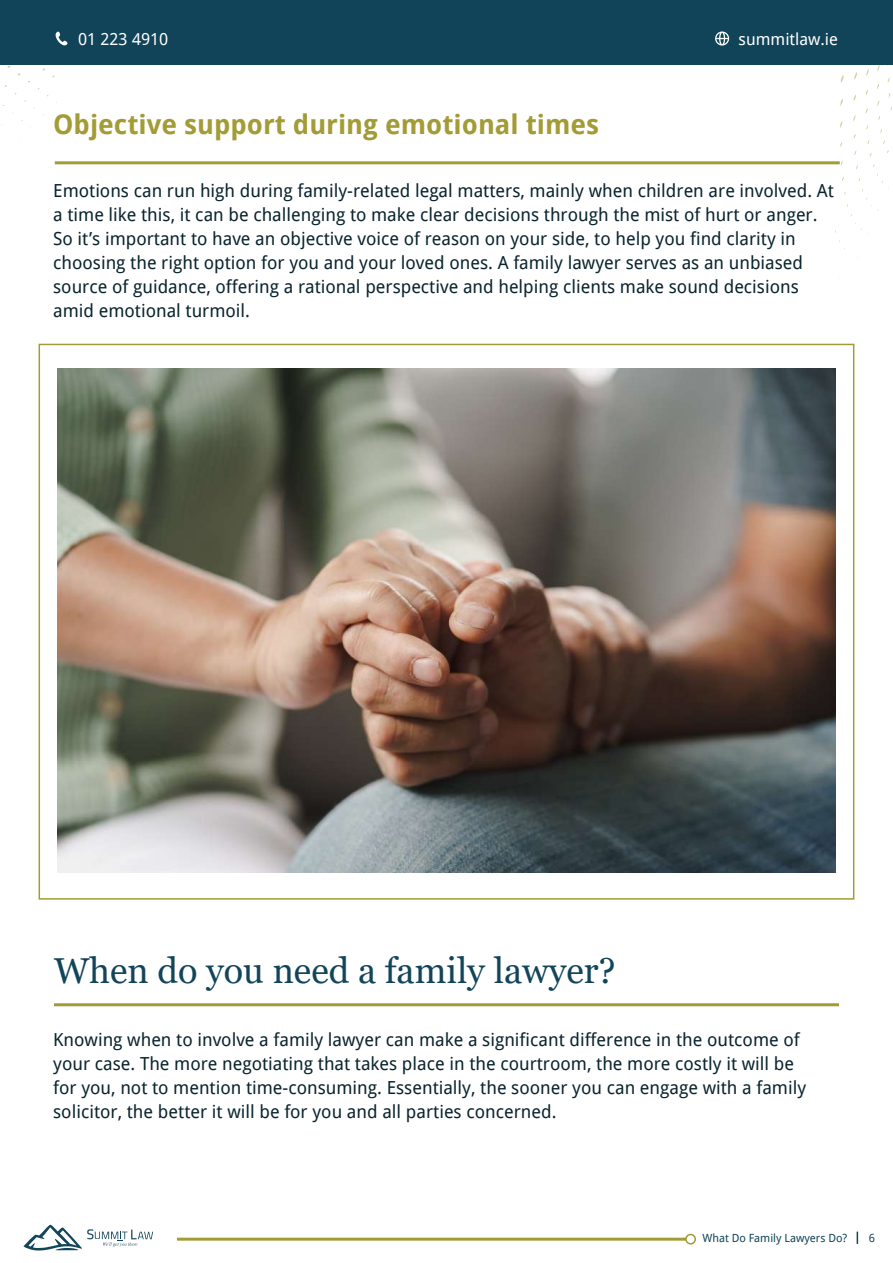
<style>
.page{position:relative;width:893px;height:1263px;background:#fff}
.page>*{position:absolute;margin:0;border:0;box-sizing:border-box;transform-origin:0 0}
.t1{font:36px "Georgia";color:#124559}
.t2{font:700 27px "Droid Sans";color:#a39c36}
.t3{font:18px/24px "Droid Sans";color:#0a242e}
.t4{font:16.5px "Droid Sans";color:#fff}
.t5{font:11.25px "Droid Sans";color:#124559}
</style>
<div class="page">
<svg style="left:866px;top:69px;width:3px;height:7px"></svg>
<svg style="left:854px;top:72px;width:3px;height:7px"></svg>
<svg style="left:840px;top:99px;width:3px;height:7px"></svg>
<div style="left:0;top:0;width:893px;height:64px;background:#114459"></div>
<svg style="left:715px;top:31px;width:14px;height:15px"></svg>
<svg style="left:56px;top:32px;width:11px;height:13px"></svg>
<svg style="left:24px;top:1225px;width:129px;height:25px"></svg>
<hr style="left:177px;top:1238px;width:509px;height:3px;background:#a39c36">
<div style="left:685px;top:1234px;width:11px;height:10px;border:2px solid #a39c36;border-radius:50%"></div>
<svg style="left:857px;top:1231px;width:1px;height:13px"></svg>
<hr style="left:55px;top:161px;width:785px;height:3px;background:#a39c36">
<img style="left:57px;top:369px;width:779px;height:503px">
<hr style="left:54px;top:1003px;width:785px;height:3px;background:#a39c36">
<p class="t4" style="left:78px;top:28px;width:92px">01 223 4910</p>
<p class="t4" style="left:739px;top:28px;width:101px">summitlaw.ie</p>
<h2 class="t2" style="left:53px;top:105px;width:547px">Objective support during emotional times</h2>
<p class="t3" style="left:53px;top:178px;width:782px">Emotions can run high during family-related legal matters, mainly when children are involved. At a time like this, it can be challenging to make clear decisions through the mist of hurt or anger.<br>So it’s important to have an objective voice of reason on your side, to help you find clarity in choosing the right option for you and your loved ones. A family lawyer serves as an unbiased source of guidance, offering a rational perspective and helping clients make sound decisions amid emotional turmoil.</p>
<h1 class="t1" style="left:54px;top:949px;width:563px">When do you need a family lawyer?</h1>
<p class="t3" style="left:53px;top:1026px;width:754px">Knowing when to involve a family lawyer can make a significant difference in the outcome of your case. The more negotiating that takes place in the courtroom, the more costly it will be for you, not to mention time-consuming. Essentially, the sooner you can engage with a family solicitor, the better it will be for you and all parties concerned.</p>
<p class="t5" style="left:702px;top:1230px;width:146px">What Do Family Lawyers Do?</p>
<p class="t5" style="left:869px;top:1230px;width:8px">6</p>
</div>
